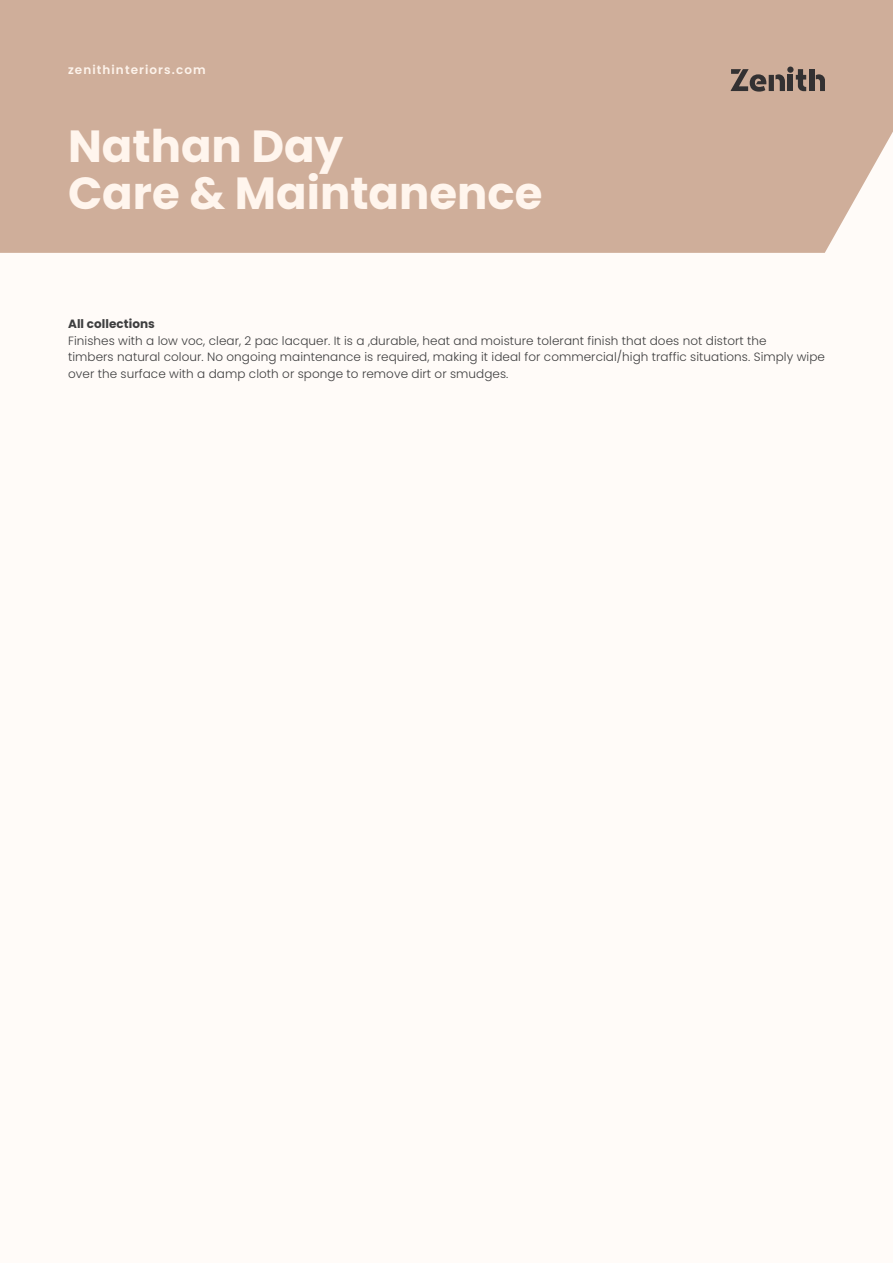
<style>
.page{position:relative;width:893px;height:1263px;background:#fffbf8}
.page>*{position:absolute;margin:0;border:0;box-sizing:border-box;transform-origin:0 0}
.PRODUCT_NAME{font:700 45px "Poppins";color:#fff5ed}
.t1{font:300 12px/16.5px "Poppins";letter-spacing:.005em;color:#3e3e3f}
.WEBSITE_TOP_LEFT{font:600 12px "Poppins";letter-spacing:.09em;color:#fdf3eb}
.t2{font:700 12px "Poppins";letter-spacing:.005em;color:#3e3e3f}
</style>
<div class="page">
<div style="left:0;top:0;width:893px;height:253px;background:#cfae9a"></div>
<div style="left:788px;top:75px;width:5px;height:16px;background:#333132"></div>
<div style="left:787px;top:67px;width:7px;height:6px;background:#333132;border-radius:50%"></div>
<svg style="left:796px;top:69px;width:10px;height:23px"></svg>
<div style="left:809px;top:69px;width:5px;height:22px;background:#333132"></div>
<svg style="left:816px;top:74px;width:9px;height:17px"></svg>
<svg style="left:731px;top:69px;width:54px;height:23px"></svg>
<p class="WEBSITE_TOP_LEFT" style="left:68px;top:63px;width:139px">zenithinteriors.com</p>
<p class="PRODUCT_NAME" style="left:68px;top:120px;width:277px">Nathan Day</p>
<p class="PRODUCT_NAME" style="left:68px;top:167px;width:476px">Care &amp; Maintanence</p>
<p class="t2" style="left:68px;top:317px;width:88px">All collections</p>
<p class="t1" style="left:68px;top:332px;width:758px">Finishes with a low voc, clear, 2 pac lacquer. It is a ,durable, heat and moisture tolerant finish that does not distort the<br>timbers natural colour. No ongoing maintenance is required, making it ideal for commercial/high traffic situations. Simply wipe over the surface with a damp cloth or sponge to remove dirt or smudges.</p>
</div>
